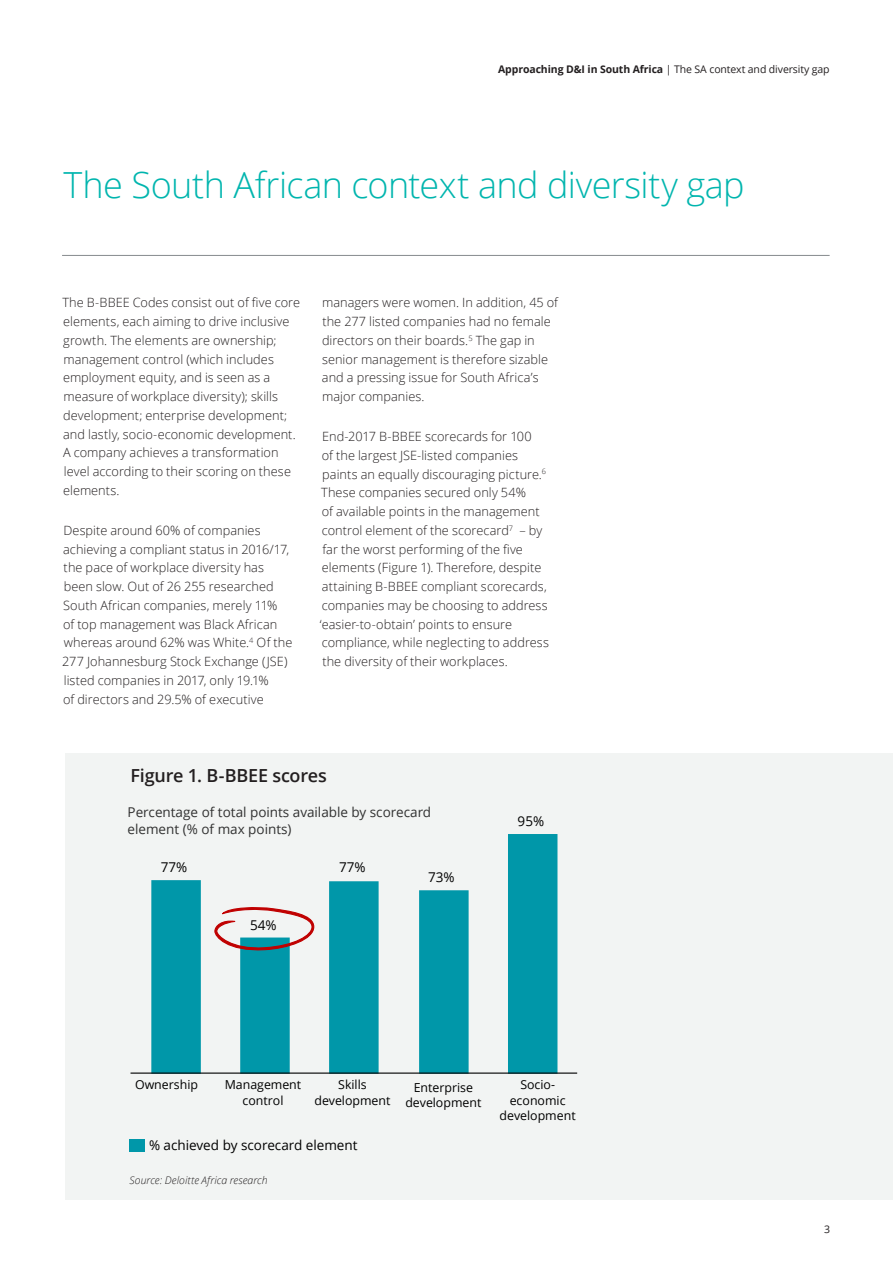
<style>
.page{position:relative;width:893px;height:1263px;background:#fff}
.page>*{position:absolute;margin:0;border:0;box-sizing:border-box;transform-origin:0 0}
.Jarryd_Heading{font:300 36px "Open Sans";letter-spacing:-.015em;color:#00b5ae}
.Body_copy__8_5_12pt{font:600 18px "Open Sans";letter-spacing:-.015em;color:#231f20}
.t1{font:13.5px/16.8px "Open Sans";color:#313131}
.t2{font:13.5px "Open Sans";color:#000}
.Body_copy__8_5_12pt-2{font:300 12.75px/18.8px "Open Sans";letter-spacing:.005em;color:#231f20}
.t3{font:12.3px/15.8px "Open Sans";color:#000;text-align:center}
.Brochure_title___Lef{font:10.5px "Open Sans";letter-spacing:-.01em;color:#231f20}
.Body_copy__8_5_12pt-3{font:italic 300 10.5px "Open Sans";letter-spacing:.005em;color:#231f20}
.s1{font-weight:700}
</style>
<div class="page">
<hr style="left:62px;top:255px;width:768px;height:1px;background:#868a8e">
<div style="left:66px;top:753px;width:827px;height:446px;background:#f2f4f3"></div>
<svg style="left:151px;top:834px;width:406px;height:238px"></svg>
<hr style="left:131px;top:1072px;width:446px;height:2px;background:#000">
<svg style="left:214px;top:905px;width:101px;height:46px"></svg>
<div style="left:129px;top:1139px;width:16px;height:12px;background:#0097a9"></div>
<p class="Brochure_title___Lef" style="left:498px;top:62px;width:333px"><span class="s1">Approaching D&amp;I in South Africa</span> | The SA context and diversity gap</p>
<p class="Jarryd_Heading" style="left:64px;top:160px;width:682px">The South African context and diversity gap</p>
<p class="Body_copy__8_5_12pt-2" style="left:62px;top:293px;width:239px">The B-BBEE Codes consist out of five core elements, each aiming to drive inclusive growth. The elements are ownership; management control (which includes employment equity, and is seen as a measure of workplace diversity); skills development; enterprise development; and lastly, socio-economic development.<br>A company achieves a transformation level according to their scoring on these elements.</p>
<p class="Body_copy__8_5_12pt-2" style="left:62px;top:521px;width:232px">Despite around 60% of companies achieving a compliant status in 2016/17, the pace of workplace diversity has been slow. Out of 26 255 researched South African companies, merely 11%<br>of top management was Black African whereas around 62% was White.<sup>4</sup> Of the 277 Johannesburg Stock Exchange (JSE) listed companies in 2017, only 19.1%<br>of directors and 29.5% of executive</p>
<p class="Body_copy__8_5_12pt-2" style="left:322px;top:293px;width:238px">managers were women. In addition, 45 of the 277 listed companies had no female directors on their boards.<sup>5</sup> The gap in senior management is therefore sizable and a pressing issue for South Africa’s major companies.</p>
<p class="Body_copy__8_5_12pt-2" style="left:320px;top:427px;width:231px">End-2017 B-BBEE scorecards for 100<br>of the largest JSE-listed companies paints an equally discouraging picture.<sup>6<br></sup>These companies secured only 54%<br>of available points in the management control element of the scorecard<sup>7</sup> – by far the worst performing of the five elements (Figure 1). Therefore, despite attaining B-BBEE compliant scorecards, companies may be choosing to address ‘easier-to-obtain’ points to ensure compliance, while neglecting to address the diversity of their workplaces.</p>
<p class="Body_copy__8_5_12pt" style="left:131px;top:763px;width:198px">Figure 1. B-BBEE scores</p>
<p class="t1" style="left:128px;top:803px;width:305px">Percentage of total points available by scorecard element (% of max points)</p>
<p class="t2" style="left:161px;top:858px;width:28px">77%</p>
<p class="t2" style="left:250px;top:915px;width:28px">54%</p>
<p class="t2" style="left:339px;top:858px;width:28px">77%</p>
<p class="t2" style="left:428px;top:868px;width:28px">73%</p>
<p class="t2" style="left:518px;top:812px;width:28px">95%</p>
<p class="t3" style="left:135px;top:1077px;width:64px">Ownership</p>
<p class="t3" style="left:225px;top:1077px;width:78px">Management control</p>
<p class="t3" style="left:314px;top:1077px;width:78px">Skills development</p>
<p class="t2" style="left:149px;top:1136px;width:210px">% achieved by scorecard element</p>
<p class="Body_copy__8_5_12pt-3" style="left:130px;top:1173px;width:140px">Source: Deloitte Africa research</p>
<p class="t3" style="left:405px;top:1079px;width:78px">Enterprise development</p>
<p class="t3" style="left:500px;top:1077px;width:78px;line-height:15.1px">Socio&shy;economic development</p>
<p class="Brochure_title___Lef" style="left:824px;top:1222px;width:8px">3</p>
</div>
